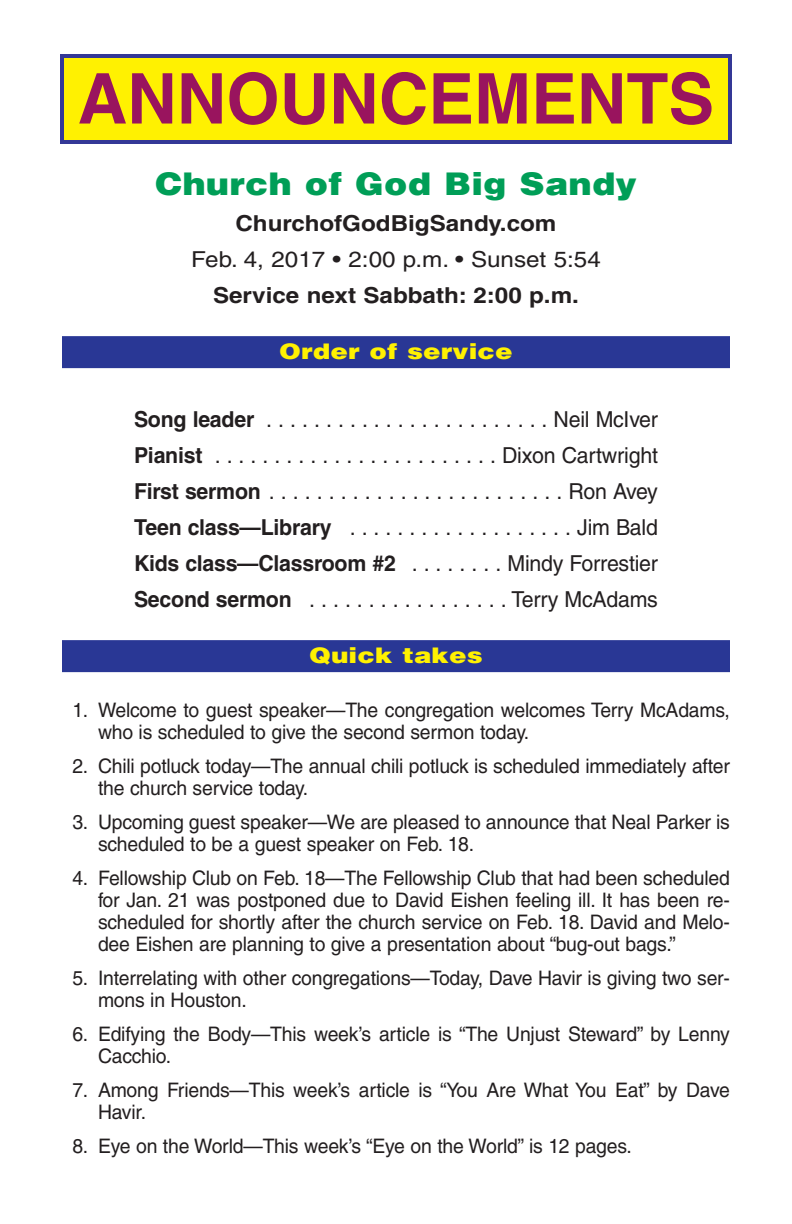
<style>
.page{position:relative;width:792px;height:1224px;background:#fff}
.page>*{position:absolute;margin:0;border:0;box-sizing:border-box;transform-origin:0 0}
.t1{font:700 70px "Helvetica";color:#99145e}
.t2{font:900 32px "Helvetica";color:#009e57;scale:1.1 1}
.t3{font:22px/36px "Helvetica";letter-spacing:-.01em;color:#231f20;text-align:justify}
.t4{font:700 22px "Helvetica";color:#231f20;scale:1.1 1}
.t5{font:22px "Helvetica";letter-spacing:-.01em;color:#231f20;scale:1.1 1}
.t6{font:900 22px "Helvetica";color:#fff101;scale:1.2 1}
.t7{font:20px/22px "Helvetica";letter-spacing:-.01em;color:#231f20}
.s1{font-weight:700}
</style>
<div class="page">
<div style="left:62px;top:336px;width:668px;height:32px;background:#293795"></div>
<div style="left:62px;top:640px;width:668px;height:32px;background:#293795"></div>
<div style="left:62px;top:56px;width:668px;height:86px;background:#fff101"></div>
<div style="left:60px;top:54px;width:672px;height:90px;border:4px solid #343896"></div>
<h1 class="t1" style="left:78px;top:73px;width:638px">ANNOUNCEMENTS</h1>
<h2 class="t2" style="left:155px;top:162px;width:440px">Church of God Big Sandy</h2>
<p class="t4" style="left:236px;top:216px;width:293px">ChurchofGodBigSandy.com</p>
<p class="t5" style="left:191px;top:252px;width:374px">Feb. 4, 2017 • 2:00 p.m. • Sunset 5:54</p>
<p class="t4" style="left:213px;top:288px;width:334px">Service next Sabbath: 2:00 p.m.</p>
<p class="t6" style="left:279px;top:336px;width:196px">Order of service</p>
<p class="t3" style="left:134px;top:404px;width:525px"><span class="s1">Song leader</span> . . . . . . . . . . . . . . . . . . . . . . . . Neil McIver <span class="s1">Pianist</span> . . . . . . . . . . . . . . . . . . . . . . . . Dixon Cartwright <span class="s1">First sermon</span> . . . . . . . . . . . . . . . . . . . . . . . . . Ron Avey <span class="s1">Teen class—Library</span> . . . . . . . . . . . . . . . . . . . Jim Bald <span class="s1">Kids class—Classroom #2</span> . . . . . . . . Mindy Forrestier <span class="s1">Second sermon</span> . . . . . . . . . . . . . . . . . Terry McAdams</p>
<p class="t6" style="left:309px;top:640px;width:146px">Quick takes</p>
<p class="t7" style="left:98px;top:701px;width:634px;text-indent:-26px">1. Welcome to guest speaker—The congregation welcomes Terry McAdams, who is scheduled to give the second sermon today.</p>
<p class="t7" style="left:98px;top:757px;width:634px;text-indent:-26px">2. Chili potluck today—The annual chili potluck is scheduled immediately after the church service today.</p>
<p class="t7" style="left:98px;top:813px;width:634px;text-indent:-26px">3. Upcoming guest speaker—We are pleased to announce that Neal Parker is scheduled to be a guest speaker on Feb. 18.</p>
<p class="t7" style="left:98px;top:869px;width:634px;text-align:justify;text-indent:-26px">4. Fellowship Club on Feb. 18—The Fellowship Club that had been scheduled for Jan. 21 was postponed due to David Eishen feeling ill. It has been re&shy;scheduled for shortly after the church service on Feb. 18. David and Melo&shy;dee Eishen are planning to give a presentation about “bug-out bags.”</p>
<p class="t7" style="left:98px;top:969px;width:634px;text-indent:-26px">5. Interrelating with other congregations—Today, Dave Havir is giving two ser&shy;mons in Houston.</p>
<p class="t7" style="left:98px;top:1025px;width:634px;text-indent:-26px">6. Edifying the Body—This week’s article is “The Unjust Steward” by Lenny<br>Cacchio.</p>
<p class="t7" style="left:98px;top:1081px;width:633px;text-indent:-26px">7. Among Friends—This week’s article is “You Are What You Eat” by Dave<br>Havir.</p>
<p class="t7" style="left:72px;top:1137px;width:561px">8. Eye on the World—This week’s “Eye on the World” is 12 pages.</p>
</div>
